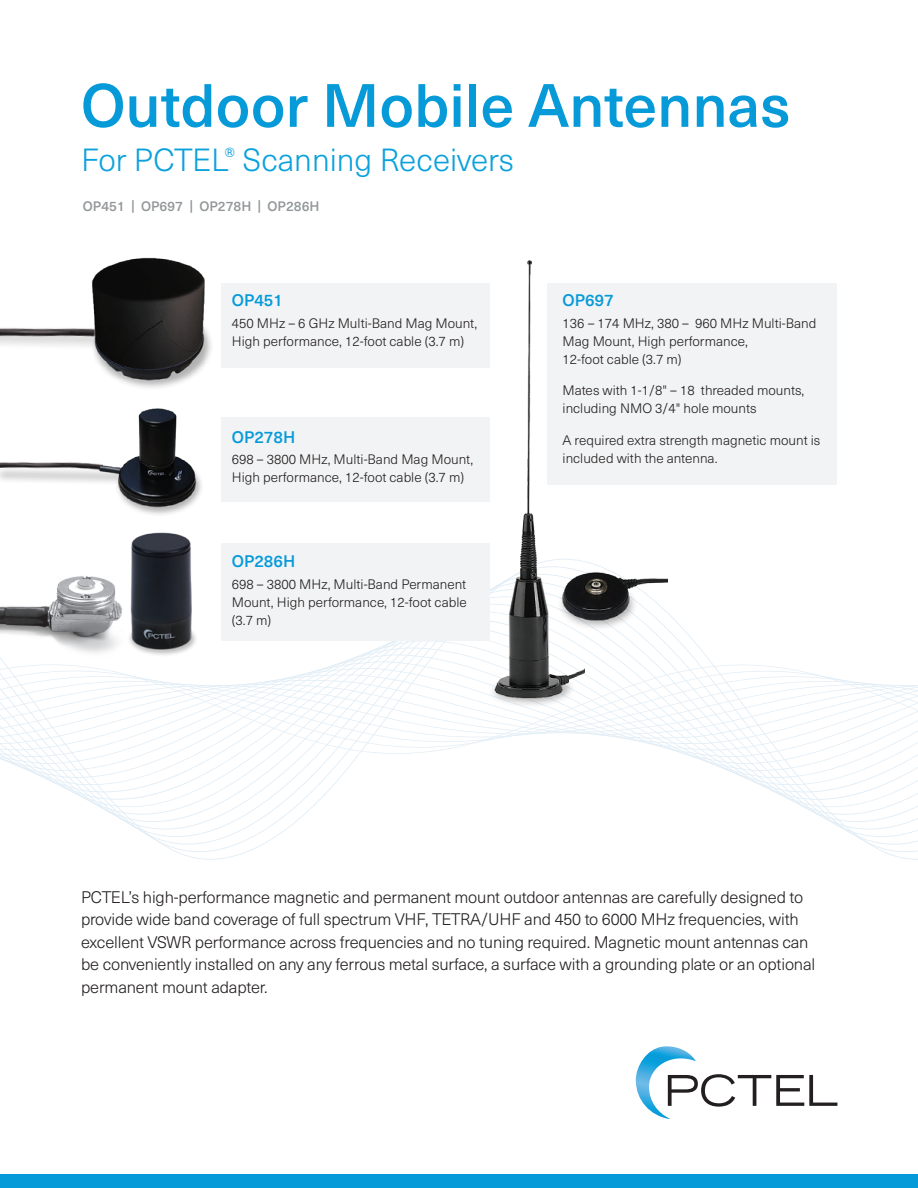
<style>
.page{position:relative;width:918px;height:1188px;background:#fff}
.page>*{position:absolute;margin:0;border:0;box-sizing:border-box;transform-origin:0 0}
.t1{font:500 60px "Neue Haas Unica W1 G";color:#069ad9}
.t2{font:300 31.5px "Neue Haas Unica W1 G";color:#0ba1dc}
.t3{font:300 16.5px/22.5px "Neue Haas Unica W1 G";letter-spacing:-.01em;color:#231f20}
.BOLD_SUBHEADS{font:500 16.5px "Neue Haas Unica W1 G";color:#069ad9}
.BODY{font:300 13.5px/18px "Neue Haas Unica W1 G";color:#231f20}
.t4{font:500 13.5px "Neue Haas Unica W1 G";color:#929799}
</style>
<div class="page">
<svg style="left:0;top:561px;width:918px;height:299px"></svg>
<img style="left:0;top:462px;width:84px;height:20px">
<img style="left:84px;top:408px;width:118px;height:107px">
<img style="left:0;top:328px;width:72px;height:18px">
<img style="left:72px;top:257px;width:169px;height:131px">
<svg style="left:636px;top:1046px;width:201px;height:73px"></svg>
<div style="left:0;top:1174px;width:918px;height:14px;background:#069ad9"></div>
<img style="left:135px;top:532px;width:69px;height:134px">
<img style="left:0;top:539px;width:171px;height:135px">
<div style="left:221px;top:284px;width:268px;height:84px;background:#f2f3f4"></div>
<div style="left:548px;top:284px;width:289px;height:201px;background:#f2f3f4"></div>
<div style="left:221px;top:417px;width:268px;height:85px;background:#f2f3f4"></div>
<div style="left:221px;top:543px;width:268px;height:97px;background:#f2f3f4"></div>
<img style="left:465px;top:260px;width:120px;height:457px">
<img style="left:543px;top:569px;width:124px;height:62px">
<p class="t1" style="left:81px;top:61px;width:711px">Outdoor Mobile Antennas</p>
<p class="t2" style="left:81px;top:137px;width:434px">For PCTEL<sup>®</sup> Scanning Receivers</p>
<p class="t4" style="left:83px;top:196px;width:238px">OP451 | OP697 | OP278H | OP286H</p>
<p class="BOLD_SUBHEADS" style="left:232px;top:288px;width:53px">OP451</p>
<p class="BODY" style="left:232px;top:313px;width:247px">450 MHz – 6 GHz Multi-Band Mag Mount,<br>High performance, 12-foot cable (3.7 m)</p>
<p class="BOLD_SUBHEADS" style="left:232px;top:425px;width:65px">OP278H</p>
<p class="BODY" style="left:232px;top:450px;width:243px">698 – 3800 MHz, Multi-Band Mag Mount,<br>High performance, 12-foot cable (3.7 m)</p>
<p class="BOLD_SUBHEADS" style="left:232px;top:549px;width:65px">OP286H</p>
<p class="BODY" style="left:232px;top:574px;width:236px;text-align:justify">698 – 3800 MHz, Multi-Band Permanent Mount, High performance, 12-foot cable (3.7 m)</p>
<p class="BOLD_SUBHEADS" style="left:563px;top:288px;width:53px">OP697</p>
<p class="BODY" style="left:563px;top:313px;width:255px">136 – 174 MHz, 380 – 960 MHz Multi-Band<br>Mag Mount, High performance,<br>12-foot cable (3.7 m)</p>
<p class="BODY" style="left:563px;top:381px;width:243px">Mates with 1-1/8" – 18 threaded mounts, including NMO 3/4" hole mounts</p>
<p class="BODY" style="left:563px;top:430px;width:259px">A required extra strength magnetic mount is included with the antenna.</p>
<p class="t3" style="left:81px;top:885px;width:736px">PCTEL’s high-performance magnetic and permanent mount outdoor antennas are carefully designed to provide wide band coverage of full spectrum VHF, TETRA/UHF and 450 to 6000 MHz frequencies, with excellent VSWR performance across frequencies and no tuning required. Magnetic mount antennas can be conveniently installed on any any ferrous metal surface, a surface with a grounding plate or an optional permanent mount adapter.</p>
</div>
